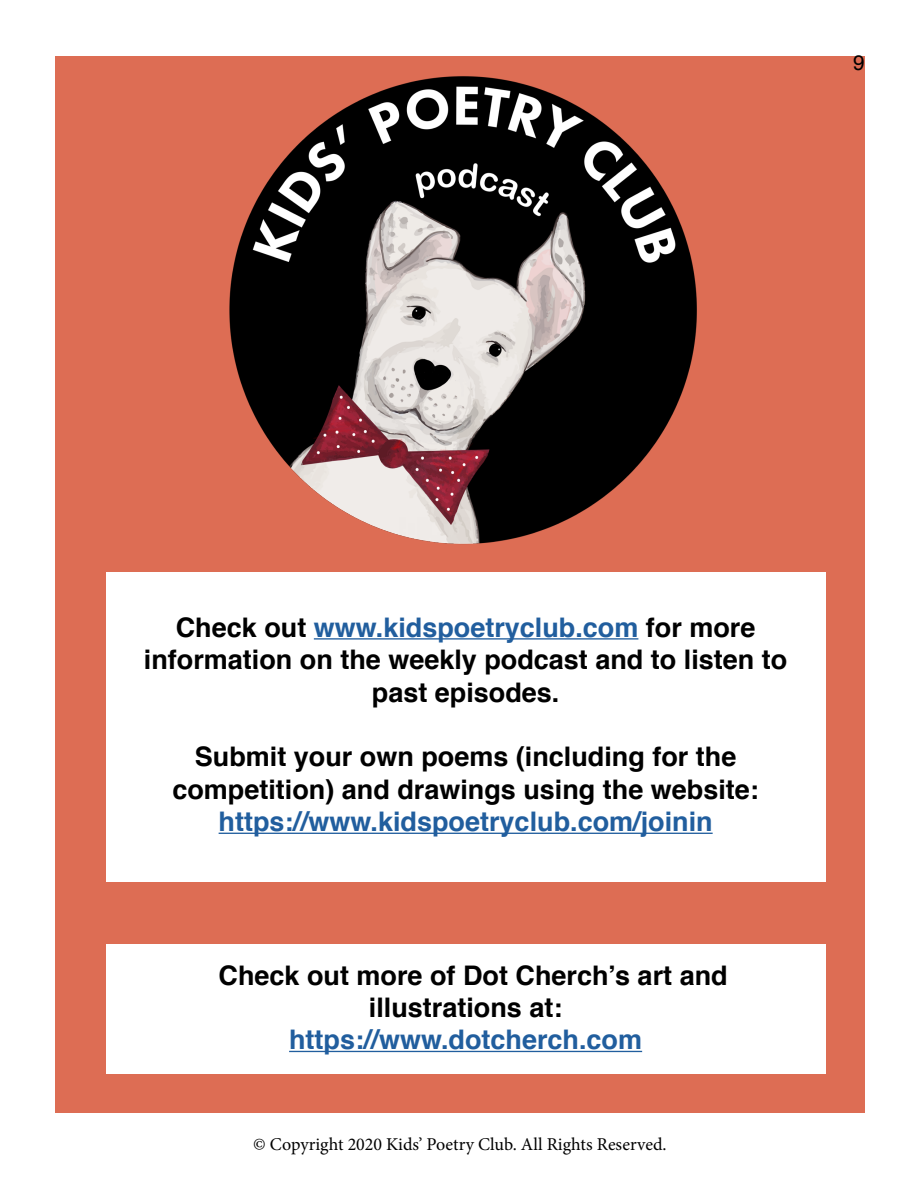
<style>
.page{position:relative;width:918px;height:1188px;background:#fff}
.page>*{position:absolute;margin:0;border:0;box-sizing:border-box;transform-origin:0 0}
.t1{font:700 27px/32.4px "Helvetica";color:#000;text-align:center}
.t2{font:700 27px "Helvetica";color:#215e9e}
.t3{font:21px "Helvetica";color:#000}
.t4{font:18px "Minion Pro";color:#000}
.s1{color:#215e9e}
</style>
<div class="page">
<div style="left:55px;top:56px;width:810px;height:1056px;background:#dd6d54"></div>
<div style="left:106px;top:572px;width:719px;height:309px;background:#fff"></div>
<img style="left:229px;top:76px;width:468px;height:468px">
<hr style="left:314px;top:638px;width:324px;height:2px;background:#215e9e">
<hr style="left:219px;top:833px;width:494px;height:1px;background:#215e9e">
<div style="left:106px;top:944px;width:719px;height:130px;background:#fff"></div>
<hr style="left:289px;top:1051px;width:353px;height:1px;background:#215e9e">
<p class="t3" style="left:853px;top:47px;width:13px">9</p>
<p class="t1" style="left:144px;top:611px;width:645px">Check out <span class="s1">www.kidspoetryclub.com</span> for more information on the weekly podcast and to listen to past episodes.</p>
<p class="t1" style="left:172px;top:741px;width:588px">Submit your own poems (including for the competition) and drawings using the website:</p>
<p class="t2" style="left:219px;top:800px;width:496px">https://www.kidspoetryclub.com/joinin</p>
<p class="t1" style="left:219px;top:959px;width:511px">Check out more of Dot Cherch’s art and illustrations at:</p>
<p class="t2" style="left:289px;top:1018px;width:355px">https://www.dotcherch.com</p>
<p class="t4" style="left:253px;top:1132px;width:415px">© Copyright 2020 Kids’ Poetry Club. All Rights Reserved.</p>
</div>
